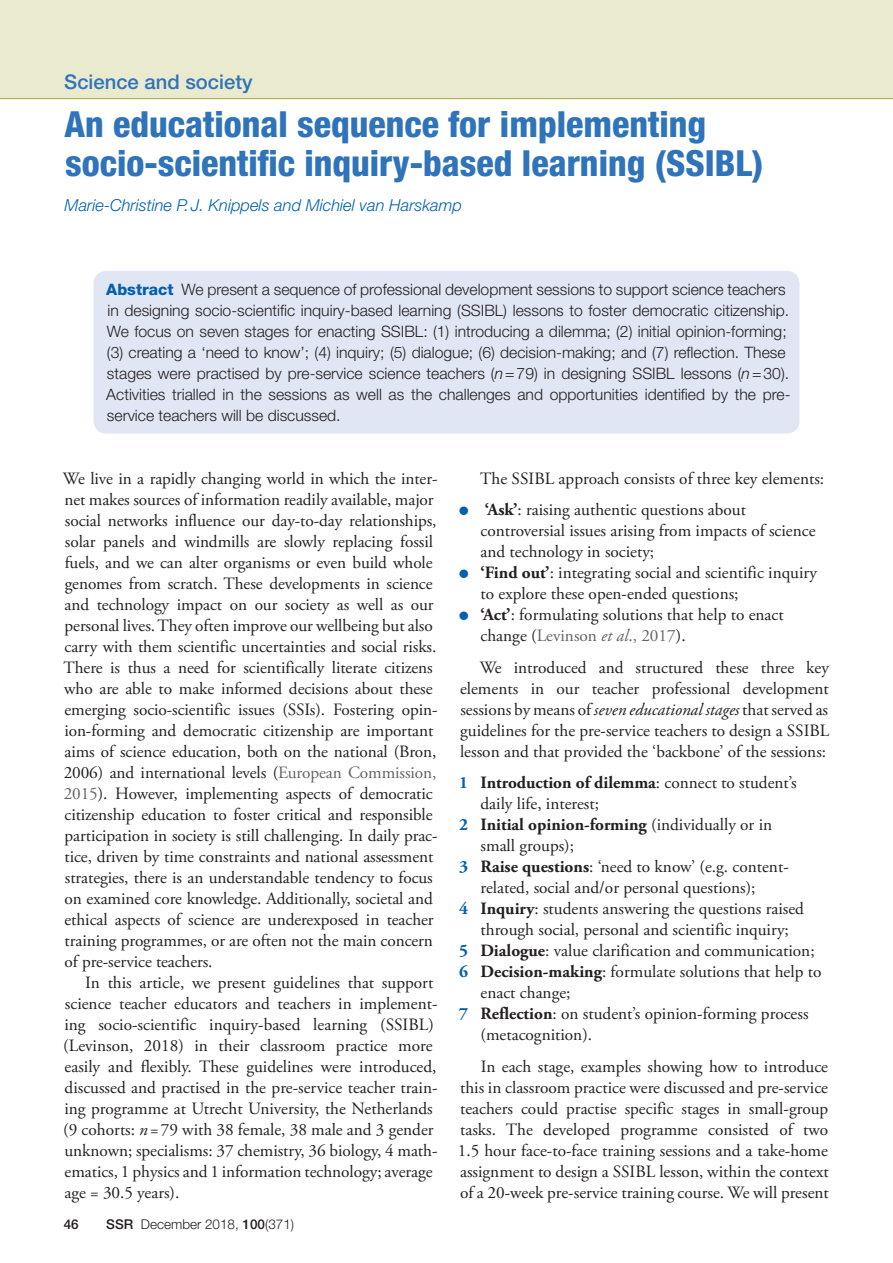
<style>
.page{position:relative;width:893px;height:1263px;background:#fff}
.page>*{position:absolute;margin:0;border:0;box-sizing:border-box;transform-origin:0 0}
.CH_head{font:800 condensed 36px/39px "Helvetica Neue LT Std";color:#2f74ba}
.SSR_theme_title{font:500 20.25px "Helvetica Neue LT Std";color:#2f74ba}
.CH_body_tx_first{font:17.25px/21px "Adobe Garamond Pro";letter-spacing:-.005em;color:#231f20}
.CH_body_tx{font:17.25px/21px "Adobe Garamond Pro";color:#231f20;text-align:justify}
.CH_numbered_list{font:17.25px/21px "Adobe Garamond Pro";color:#231f20}
.CH_bulleted_list_fir{font:17.25px/21px "Adobe Garamond Pro";color:#231f20}
.CH_bulleted_list{font:17.25px/21px "Adobe Garamond Pro";color:#231f20}
.CH_bulleted_list_las{font:17.25px/21px "Adobe Garamond Pro";color:#231f20}
.CH_numbered_list_las{font:17.25px/21px "Adobe Garamond Pro";color:#231f20}
.CH_numbered_list_fir{font:17.25px/21px "Adobe Garamond Pro";color:#231f20}
.CH_auth{font:italic 300 16.5px "Helvetica Neue LT Std";color:#0160ae}
.CH_abs_tx{font:300 15.75px/21px "Helvetica Neue LT Std";color:#231f20}
.t1{font:300 13.5px "Helvetica Neue LT Std";color:#231f20}
.t2{font:500 13.5px "Helvetica Neue LT Std";color:#231f20}
.s1{font-weight:800;color:#0160ae}
.s2{font-style:italic}
.s3{color:#636366}
.s4{font-weight:500}
.s5{color:#0160ae}
.s6{font-weight:700}
.s7{font-style:italic;color:#636366}
.s8{font-weight:700;color:#0160ae}
</style>
<div class="page">
<div style="left:0;top:0;width:893px;height:99px;background:#eaeacf"></div>
<hr style="left:0;top:98px;width:893px;height:1px;background:#a9ab38">
<div style="left:94px;top:271px;width:705px;height:163px;background:#e0e6f3;border-radius:13px"></div>
<p class="SSR_theme_title" style="left:64px;top:69px;width:190px">Science and society</p>
<p class="CH_head" style="left:64px;top:104px;width:700px">An educational sequence for implementing socio-scientific inquiry-based learning (SSIBL)</p>
<p class="CH_auth" style="left:65px;top:195px;width:399px">Marie-Christine P. J. Knippels and Michiel van Harskamp</p>
<p class="CH_abs_tx" style="left:106px;top:278px;width:686px"><span class="s1">Abstract</span> We present a sequence of professional development sessions to support science teachers in designing socio-scientific inquiry-based learning (SSIBL) lessons to foster democratic citizenship.<br>We focus on seven stages for enacting SSIBL: (1) introducing a dilemma; (2) initial opinion-forming; (3) creating a ‘need to know’; (4) inquiry; (5) dialogue; (6) decision-making; and (7) reflection. These stages were practised by pre-service science teachers (<span class="s2">n</span>=79) in designing SSIBL lessons (<span class="s2">n</span>=30).<br>Activities trialled in the sessions as well as the challenges and opportunities identified by the pre&shy;service teachers will be discussed.</p>
<p class="CH_body_tx_first" style="left:63px;top:468px;width:376px">We live in a rapidly changing world in which the inter&shy;net makes sources of information readily available, major social networks influence our day-to-day relationships, solar panels and windmills are slowly replacing fossil fuels, and we can alter organisms or even build whole genomes from scratch. These developments in science and technology impact on our society as well as our personal lives. They often improve our wellbeing but also carry with them scientific uncertainties and social risks.<br>There is thus a need for scientifically literate citizens who are able to make informed decisions about these emerging socio-scientific issues (SSIs). Fostering opin&shy;ion-forming and democratic citizenship are important aims of science education, both on the national (Bron, 2006) and international levels (<span class="s3">European Commission, 2015</span>). However, implementing aspects of democratic citizenship education to foster critical and responsible participation in society is still challenging. In daily prac&shy;tice, driven by time constraints and national assessment strategies, there is an understandable tendency to focus on examined core knowledge. Additionally, societal and ethical aspects of science are underexposed in teacher training programmes, or are often not the main concern of pre-service teachers.</p>
<p class="CH_body_tx" style="left:63px;top:972px;width:376px;text-align:left;text-indent:22px">In this article, we present guidelines that support science teacher educators and teachers in implement&shy;ing socio-scientific inquiry-based learning (SSIBL) (Levinson, 2018) in their classroom practice more easily and flexibly. These guidelines were introduced, discussed and practised in the pre-service teacher train&shy;ing programme at Utrecht University, the Netherlands (9 cohorts: <span class="s2">n</span>=79 with 38 female, 38 male and 3 gender unknown; specialisms: 37 chemistry, 36 biology, 4 math&shy;ematics, 1 physics and 1 information technology; average age = 30.5 years).</p>
<p class="t2" style="left:64px;top:1216px;width:17px">46</p>
<p class="t1" style="left:106px;top:1216px;width:189px"><span class="s4">SSR</span> December 2018, <span class="s4">100</span>(371)</p>
<p class="CH_body_tx" style="left:480px;top:468px;width:346px">The SSIBL approach consists of three key elements:</p>
<p class="CH_bulleted_list_fir" style="left:480px;top:500px;width:337px;text-indent:-21px"><span class="s5">●</span> <span class="s6">‘Ask’</span>: raising authentic questions about controversial issues arising from impacts of science and technology in society;</p>
<p class="CH_bulleted_list" style="left:480px;top:563px;width:338px;text-indent:-21px"><span class="s5">●</span> <span class="s6">‘Find out’</span>: integrating social and scientific inquiry to explore these open-ended questions;</p>
<p class="CH_bulleted_list_las" style="left:480px;top:605px;width:305px;text-indent:-21px"><span class="s5">●</span> <span class="s6">‘Act’</span>: formulating solutions that help to enact change (<span class="s3">Levinson</span> <span class="s7">et al</span><span class="s3">., 2017</span>).</p>
<p class="CH_body_tx" style="left:460px;top:657px;width:371px;text-indent:20px">We introduced and structured these three key elements in our teacher professional development sessions by means of <span class="s2">seven educational stages</span> that served as guidelines for the pre-service teachers to design a SSIBL lesson and that provided the ‘backbone’ of the sessions:</p>
<p class="CH_numbered_list_fir" style="left:480px;top:773px;width:318px;text-indent:-21px"><span class="s8">1</span> <span class="s6">Introduction of dilemma</span>: connect to student’s daily life, interest;</p>
<p class="CH_numbered_list" style="left:480px;top:815px;width:293px;text-indent:-21px"><span class="s8">2</span> <span class="s6">Initial opinion-forming</span> (individually or in small groups);</p>
<p class="CH_numbered_list" style="left:480px;top:857px;width:310px;text-indent:-21px"><span class="s8">3</span> <span class="s6">Raise questions</span>: ‘need to know’ (e.g. content&shy;related, social and/or personal questions);</p>
<p class="CH_numbered_list" style="left:459px;top:899px;width:346px;text-align:center"><span class="s8">4</span> <span class="s6">Inquiry</span>: students answering the questions raised through social, personal and scientific inquiry;</p>
<p class="CH_numbered_list" style="left:459px;top:941px;width:357px"><span class="s8">5</span> <span class="s6">Dialogue</span>: value clarification and communication;</p>
<p class="CH_numbered_list" style="left:480px;top:962px;width:342px;text-indent:-21px"><span class="s8">6</span> <span class="s6">Decision-making</span>: formulate solutions that help to enact change;</p>
<p class="CH_numbered_list_las" style="left:480px;top:1004px;width:330px;text-indent:-21px"><span class="s8">7</span> <span class="s6">Reflection</span>: on student’s opinion-forming process (metacognition).</p>
<p class="CH_body_tx" style="left:458px;top:1056px;width:372px;text-indent:23px">In each stage, examples showing how to introduce this in classroom practice were discussed and pre-service teachers could practise specific stages in small-group tasks. The developed programme consisted of two 1.5 hour face-to-face training sessions and a take-home assignment to design a SSIBL lesson, within the context of a 20-week pre-service training course. We will present</p>
</div>
